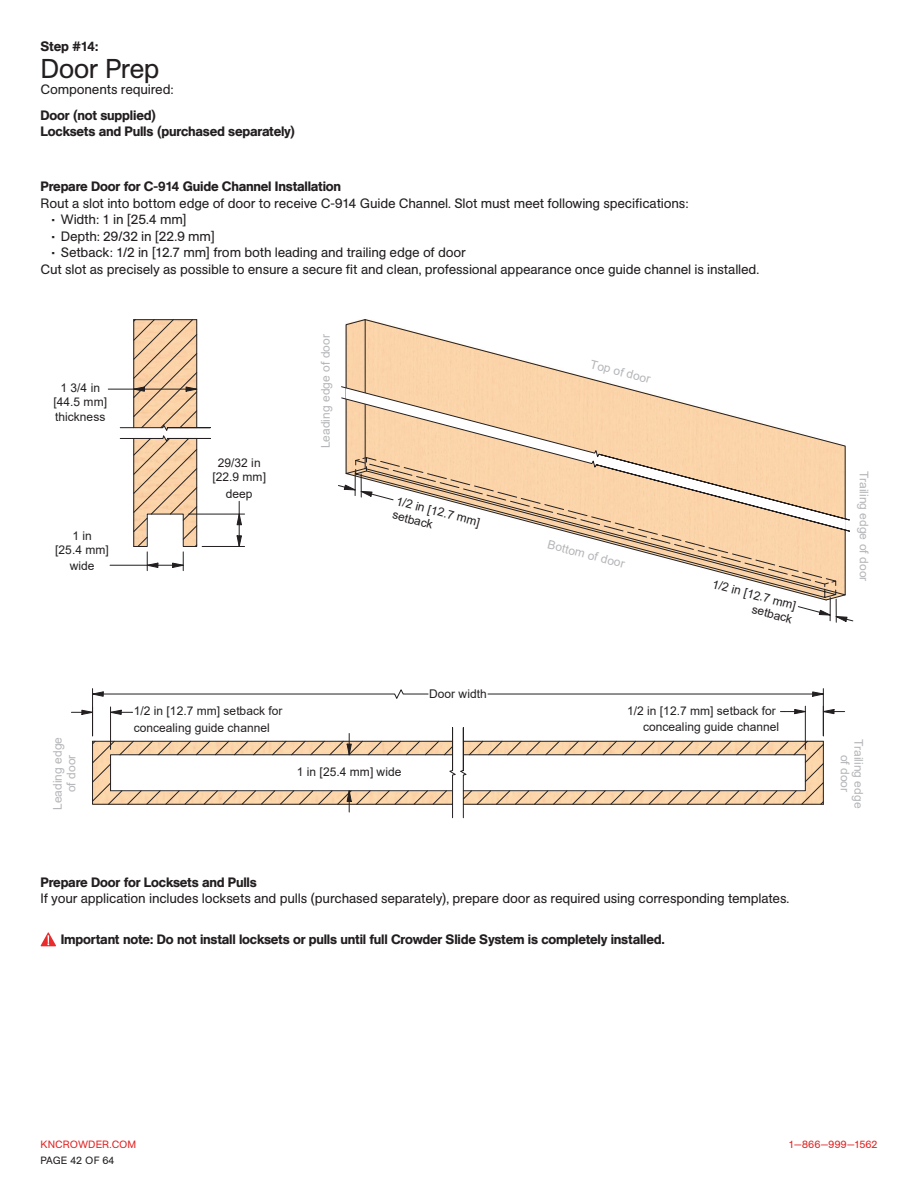
<style>
.page{position:relative;width:918px;height:1188px;background:#fff}
.page>*{position:absolute;margin:0;border:0;box-sizing:border-box;transform-origin:0 0}
.t1{font:27px "AG Book Std";letter-spacing:-.025em;color:#231f20}
.t2{font:13.5px/16.5px "AG Book Std";letter-spacing:-.015em;color:#231f20}
.t3{font:500 13.5px/16.5px "AG Book Std";letter-spacing:-.015em;color:#231f20}
.t4{font:12px/14.2px "Arial";letter-spacing:.005em;color:#231f20;text-align:center}
.t5{font:12px/13.6px "Arial";letter-spacing:.005em;color:#b5b6b9;text-align:center}
.t6{font:10.5px "AG Book Std";letter-spacing:.015em;color:#e12525}
.t7{font:10.5px "AG Book Std";color:#231f20}
</style>
<div class="page">
<svg style="left:365px;top:319px;width:254px;height:67px"></svg>
<svg style="left:341px;top:386px;width:505px;height:71px"></svg>
<svg style="left:338px;top:457px;width:515px;height:165px"></svg>
<svg style="left:108px;top:319px;width:103px;height:252px"></svg>
<hr style="left:110px;top:565px;width:37px;height:1px;background:#231f20">
<hr style="left:202px;top:546px;width:43px;height:1px;background:#231f20">
<hr style="left:189px;top:514px;width:56px;height:1px;background:#231f20">
<svg style="left:237px;top:501px;width:5px;height:45px"></svg>
<svg style="left:812px;top:691px;width:11px;height:6px"></svg>
<hr style="left:488px;top:694px;width:325px;height:1px;background:#231f20">
<svg style="left:93px;top:689px;width:336px;height:10px"></svg>
<hr style="left:92px;top:689px;width:1px;height:47px;background:#231f20">
<hr style="left:823px;top:689px;width:1px;height:47px;background:#231f20">
<hr style="left:805px;top:706px;width:1px;height:43px;background:#231f20">
<svg style="left:71px;top:707px;width:774px;height:111px"></svg>
<svg style="left:40px;top:932px;width:16px;height:14px"></svg>
<p class="t3" style="left:41px;top:39px;width:60px">Step #14:</p>
<h1 class="t1" style="left:41px;top:58px;width:121px">Door Prep</h1>
<p class="t2" style="left:41px;top:82px;width:135px">Components required:</p>
<p class="t3" style="left:41px;top:108px;width:256px">Door (not supplied)<br>Locksets and Pulls (purchased separately)</p>
<p class="t3" style="left:41px;top:179px;width:302px">Prepare Door for C-914 Guide Channel Installation</p>
<p class="t2" style="left:41px;top:196px;width:649px">Rout a slot into bottom edge of door to receive C-914 Guide Channel. Slot must meet following specifications:</p>
<p class="t2" style="left:52px;top:212px;width:136px">• Width: 1 in [25.4 mm]</p>
<p class="t2" style="left:52px;top:229px;width:165px">• Depth: 29/32 in [22.9 mm]</p>
<p class="t2" style="left:41px;top:245px;width:720px;text-indent:11px">• Setback: 1/2 in [12.7 mm] from both leading and trailing edge of door<br>Cut slot as precisely as possible to ensure a secure fit and clean, professional appearance once guide channel is installed.</p>
<p class="t4" style="left:53px;top:380px;width:55px;line-height:14.9px">1 3/4 in [44.5 mm] thickness</p>
<p class="t4" style="left:55px;top:529px;width:55px">1 in<br>[25.4 mm]</p>
<p class="t4" style="left:70px;top:558px;width:26px">wide</p>
<p class="t4" style="left:212px;top:456px;width:55px">29/32 in [22.9 mm]</p>
<p class="t4" style="left:226px;top:487px;width:28px">deep</p>
<p class="t5" style="left:319px;top:448px;width:116px;rotate:-90deg">Leading edge of door</p>
<p class="t4" style="left:134px;top:703px;width:150px;line-height:16.6px;text-align:left">1/2 in [12.7 mm] setback for concealing guide channel</p>
<p class="t4" style="left:398px;top:493px;width:88px;text-align:left;rotate:15deg">1/2 in [12.7 mm] setback</p>
<p class="t4" style="left:429px;top:687px;width:59px">Door width</p>
<p class="t5" style="left:592px;top:357px;width:63px;rotate:15deg">Top of door</p>
<p class="t5" style="left:550px;top:537px;width:81px;rotate:15deg">Bottom of door</p>
<p class="t4" style="left:715px;top:577px;width:88px;text-align:right;rotate:15deg">1/2 in [12.7 mm] setback</p>
<p class="t4" style="left:627px;top:702px;width:154px;line-height:16.6px;text-align:right">1/2 in [12.7 mm] setback for concealing guide channel</p>
<p class="t5" style="left:871px;top:471px;width:112px;rotate:90deg">Trailing edge of door</p>
<p class="t5" style="left:51px;top:810px;width:75px;rotate:-90deg">Leading edge of door</p>
<p class="t5" style="left:865px;top:739px;width:71px;rotate:90deg">Trailing edge of door</p>
<p class="t4" style="left:297px;top:765px;width:106px">1 in [25.4 mm] wide</p>
<p class="t3" style="left:41px;top:875px;width:218px">Prepare Door for Locksets and Pulls</p>
<p class="t2" style="left:41px;top:891px;width:750px">If your application includes locksets and pulls (purchased separately), prepare door as required using corresponding templates.</p>
<p class="t3" style="left:61px;top:932px;width:606px">Important note: Do not install locksets or pulls until full Crowder Slide System is completely installed.</p>
<p class="t6" style="left:41px;top:1140px;width:97px">KNCROWDER.COM</p>
<p class="t6" style="left:789px;top:1140px;width:90px">1—866—999—1562</p>
<p class="t7" style="left:41px;top:1157px;width:75px">PAGE 42 OF 64</p>
</div>
